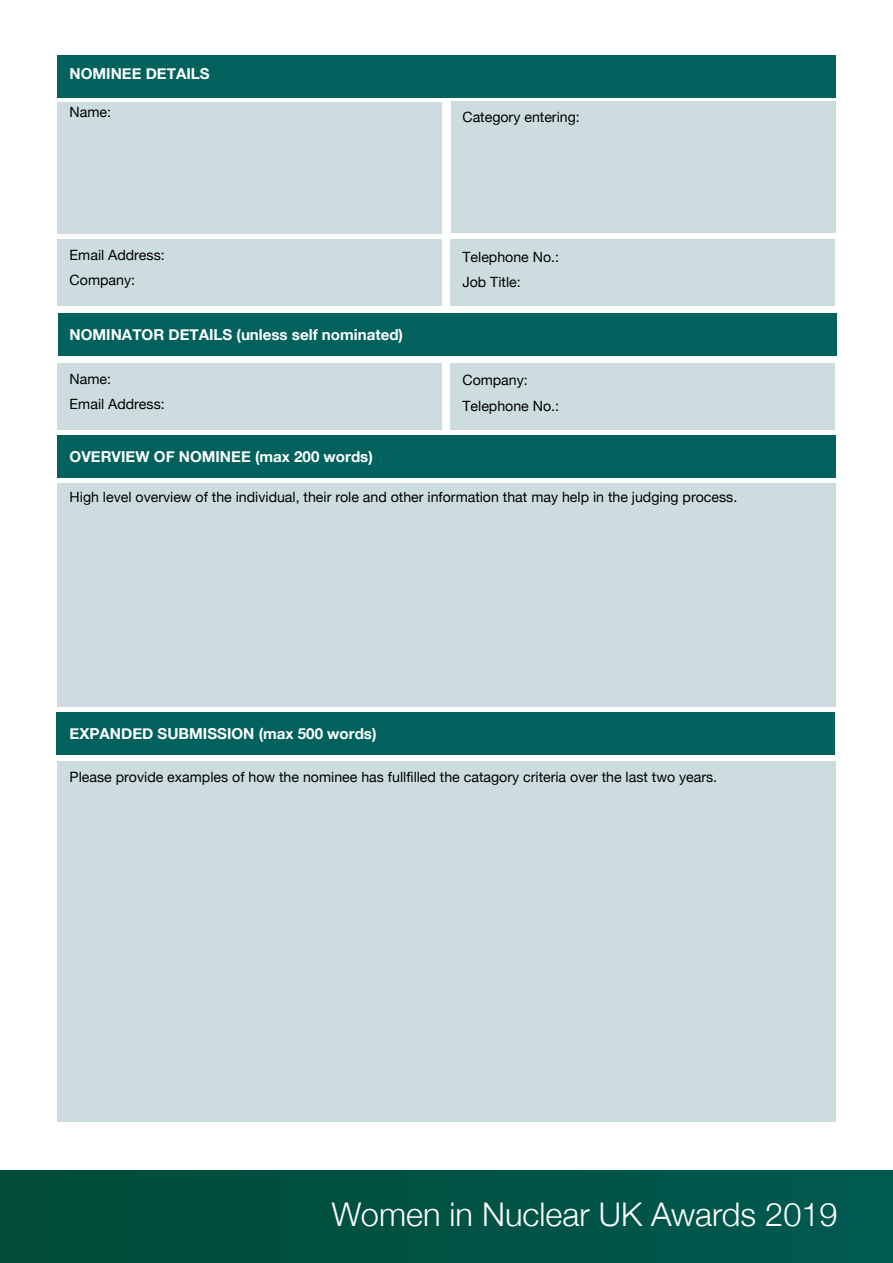
<style>
.page{position:relative;width:893px;height:1263px;background:#fff}
.page>*{position:absolute;margin:0;border:0;box-sizing:border-box;transform-origin:0 0}
.t1{font:300 32.55px "Helvetica Neue";color:#fff}
.t2{font:700 15.15px "Helvetica Neue";color:#fff}
.t3{font:14.25px/25.5px "Helvetica Neue";color:#000}
</style>
<div class="page">
<div style="left:0;top:1170px;width:893px;height:93px;background:#005243"></div>
<div style="left:57px;top:103px;width:385px;height:131px;background:#cddddf"></div>
<div style="left:57px;top:240px;width:385px;height:66px;background:#cddddf"></div>
<div style="left:451px;top:102px;width:385px;height:131px;background:#cddddf"></div>
<div style="left:450px;top:240px;width:385px;height:66px;background:#cddddf"></div>
<div style="left:57px;top:55px;width:779px;height:43px;background:#00615d"></div>
<div style="left:58px;top:313px;width:779px;height:43px;background:#00615d"></div>
<div style="left:57px;top:363px;width:385px;height:67px;background:#cddddf"></div>
<div style="left:57px;top:483px;width:779px;height:224px;background:#cddddf"></div>
<div style="left:57px;top:761px;width:779px;height:360px;background:#cddddf"></div>
<div style="left:450px;top:363px;width:385px;height:67px;background:#cddddf"></div>
<div style="left:57px;top:435px;width:779px;height:43px;background:#00615d"></div>
<div style="left:56px;top:712px;width:779px;height:43px;background:#00615d"></div>
<p class="t2" style="left:70px;top:62px;width:141px">NOMINEE DETAILS</p>
<p class="t3" style="left:70px;top:100px;width:43px">Name:</p>
<p class="t3" style="left:70px;top:243px;width:97px">Email Address:<br>Company:</p>
<p class="t2" style="left:70px;top:323px;width:335px">NOMINATOR DETAILS (unless self nominated)</p>
<p class="t3" style="left:70px;top:367px;width:97px">Name:<br>Email Address:</p>
<p class="t2" style="left:70px;top:445px;width:305px">OVERVIEW OF NOMINEE (max 200 words)</p>
<p class="t3" style="left:462px;top:105px;width:119px">Category entering:</p>
<p class="t3" style="left:462px;top:245px;width:98px">Telephone No.:<br>Job Title:</p>
<p class="t3" style="left:462px;top:368px;width:98px">Company:<br>Telephone No.:</p>
<p class="t3" style="left:70px;top:485px;width:669px">High level overview of the individual, their role and other information that may help in the judging process.</p>
<p class="t2" style="left:70px;top:722px;width:308px">EXPANDED SUBMISSION (max 500 words)</p>
<p class="t3" style="left:70px;top:765px;width:649px">Please provide examples of how the nominee has fullfilled the catagory criteria over the last two years.</p>
<h1 class="t1" style="left:332px;top:1188px;width:507px">Women in Nuclear UK Awards 2019</h1>
</div>
